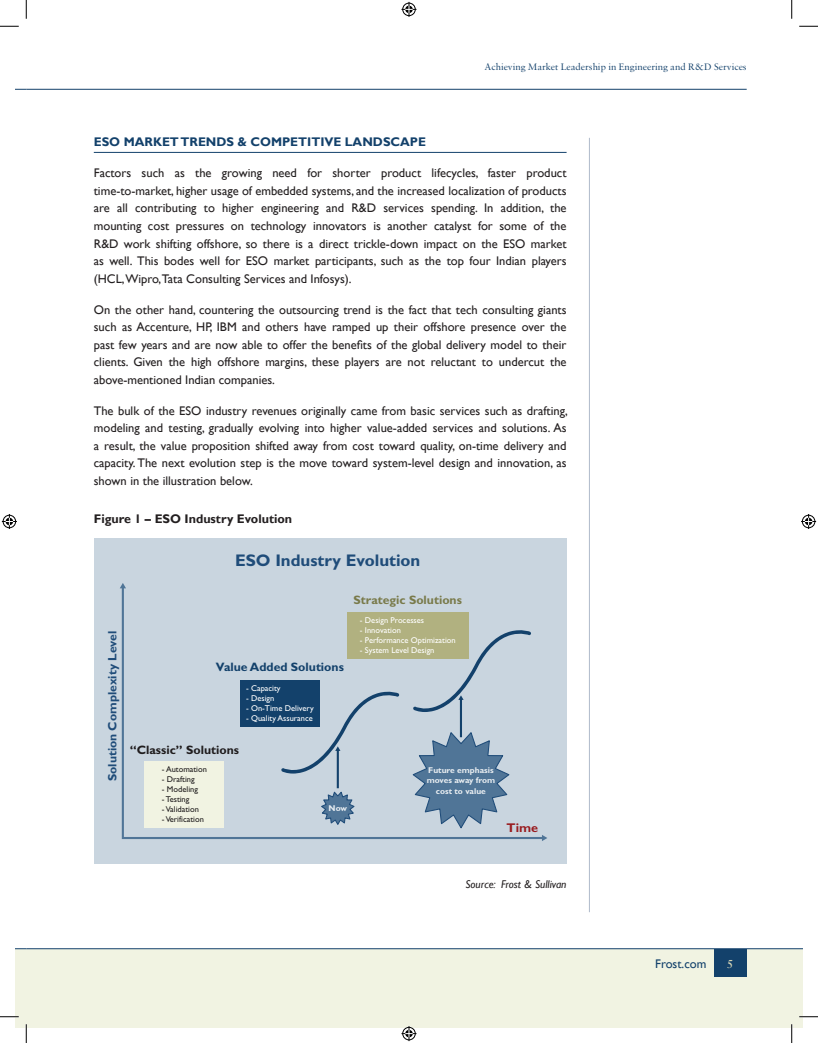
<style>
.page{position:relative;width:818px;height:1043px;background:#fff}
.page>*{position:absolute;margin:0;border:0;box-sizing:border-box;transform-origin:0 0}
.t1{font:700 16.88px "Gill Sans";color:#1f4c79}
.t2{font:700 12.62px "Gill Sans";color:#991c20}
.t3{font:12.5px/17.5px "Gill Sans";color:#231f20;text-align:justify}
.t4{font:700 12.5px "Gill Sans";color:#13416b}
.t5{font:700 12.5px "Gill Sans";color:#231f20}
.t6{font:12.5px "Gill Sans";color:#13416b}
.t7{font:600 12.5px "Sabon MT Pro";color:#d6d5b6}
.t8{font:700 12.25px "Gill Sans";color:#13416b}
.t9{font:700 12.25px "Gill Sans";color:#201d1e}
.t10{font:700 12.25px "Gill Sans";color:#797a4a}
.t11{font:700 12.12px "Gill Sans";color:#1f4c79}
.t12{font:italic 11.25px "Gill Sans";color:#231f20}
.t13{font:10px "Sabon MT Pro";color:#13416b}
.t14{font:8.38px "Gill Sans";color:#fff}
.t15{font:8.38px "Gill Sans";color:#201d1e}
.t16{font:700 8.38px/10.1px "Gill Sans";color:#e8edf1;text-align:center}
</style>
<div class="page">
<div style="left:15px;top:949px;width:11px;height:79px;background:#f1f3e2"></div>
<div style="left:26px;top:949px;width:776px;height:79px;background:#f1f3e2"></div>
<hr style="left:26px;top:948px;width:776px;height:1px;background:#13416b">
<hr style="left:26px;top:89px;width:720px;height:1px;background:#13416b">
<div style="left:713px;top:949px;width:33px;height:28px;background:#13416b"></div>
<hr style="left:589px;top:138px;width:1px;height:774px;background:#b0bacb">
<hr style="left:94px;top:152px;width:472px;height:1px;background:#13416b">
<div style="left:94px;top:538px;width:472px;height:326px;background:#c9d5df"></div>
<svg style="left:120px;top:583px;width:427px;height:258px"></svg>
<svg style="left:281px;top:690px;width:118px;height:136px"></svg>
<svg style="left:411px;top:628px;width:120px;height:202px"></svg>
<svg style="left:0;top:25px;width:19px;height:2px"></svg>
<svg style="left:799px;top:25px;width:19px;height:2px"></svg>
<svg style="left:0;top:1016px;width:19px;height:1px"></svg>
<svg style="left:799px;top:1015px;width:19px;height:2px"></svg>
<svg style="left:25px;top:0;width:2px;height:19px"></svg>
<svg style="left:25px;top:1024px;width:2px;height:18px"></svg>
<svg style="left:791px;top:0;width:1px;height:19px"></svg>
<svg style="left:791px;top:1024px;width:1px;height:18px"></svg>
<svg style="left:401px;top:2px;width:15px;height:15px"></svg>
<svg style="left:401px;top:1026px;width:15px;height:15px"></svg>
<svg style="left:2px;top:514px;width:15px;height:15px"></svg>
<svg style="left:801px;top:514px;width:15px;height:15px"></svg>
<p class="t13" style="left:484px;top:60px;width:263px">Achieving Market Leadership in Engineering and R&amp;D Services</p>
<p class="t4" style="left:94px;top:135px;width:334px">ESO MARKET TRENDS &amp; COMPETITIVE LANDSCAPE</p>
<p class="t3" style="left:94px;top:165px;width:474px">Factors such as the growing need for shorter product lifecycles, faster product time-to-market, higher usage of embedded systems, and the increased localization of products are all contributing to higher engineering and R&amp;D services spending. In addition, the mounting cost pressures on technology innovators is another catalyst for some of the R&amp;D work shifting offshore, so there is a direct trickle-down impact on the ESO market as well. This bodes well for ESO market participants, such as the top four Indian players (HCL,Wipro,Tata Consulting Services and Infosys).</p>
<p class="t3" style="left:94px;top:301px;width:474px">On the other hand, countering the outsourcing trend is the fact that tech consulting giants such as Accenture, HP, IBM and others have ramped up their offshore presence over the past few years and are now able to offer the benefits of the global delivery model to their clients. Given the high offshore margins, these players are not reluctant to undercut the above-mentioned Indian companies.</p>
<p class="t3" style="left:94px;top:402px;width:475px">The bulk of the ESO industry revenues originally came from basic services such as drafting, modeling and testing, gradually evolving into higher value-added services and solutions. As a result, the value proposition shifted away from cost toward quality, on-time delivery and capacity. The next evolution step is the move toward system-level design and innovation, as shown in the illustration below.</p>
<p class="t5" style="left:94px;top:511px;width:200px">Figure 1 – ESO Industry Evolution</p>
<h1 class="t1" style="left:235px;top:550px;width:187px">ESO Industry Evolution</h1>
<p class="t11" style="left:105px;top:781px;width:152px;rotate:-90deg">Solution Complexity Level</p>
<p class="t10" style="left:353px;top:593px;width:110px">Strategic Solutions</p>
<p class="t8" style="left:216px;top:659px;width:129px">Value Added Solutions</p>
<p class="t14" style="left:246px;top:683px;width:36px">- Capacity</p>
<p class="t14" style="left:246px;top:693px;width:30px">- Design</p>
<p class="t14" style="left:246px;top:703px;width:69px">- On-Time Delivery</p>
<p class="t14" style="left:246px;top:713px;width:68px">- Quality Assurance</p>
<p class="t9" style="left:130px;top:743px;width:111px">“Classic” Solutions</p>
<p class="t15" style="left:162px;top:764px;width:47px">- Automation</p>
<p class="t15" style="left:162px;top:774px;width:34px">- Drafting</p>
<p class="t15" style="left:162px;top:784px;width:38px">- Modeling</p>
<p class="t15" style="left:162px;top:794px;width:29px">- Testing</p>
<p class="t15" style="left:162px;top:804px;width:39px">- Validation</p>
<p class="t15" style="left:162px;top:814px;width:44px">- Verification</p>
<p class="t16" style="left:328px;top:802px;width:20px">Now</p>
<p class="t14" style="left:360px;top:615px;width:66px">- Design Processes</p>
<p class="t14" style="left:360px;top:625px;width:43px">- Innovation</p>
<p class="t14" style="left:360px;top:635px;width:97px">- Performance Optimization</p>
<p class="t14" style="left:360px;top:645px;width:76px">- System Level Design</p>
<p class="t16" style="left:427px;top:765px;width:70px">Future emphasis moves away from cost to value</p>
<p class="t2" style="left:506px;top:820px;width:33px">Time</p>
<p class="t12" style="left:465px;top:877px;width:103px">Source: Frost &amp; Sullivan</p>
<p class="t6" style="left:655px;top:956px;width:53px">Frost.com</p>
<p class="t7" style="left:727px;top:956px;width:7px">5</p>
</div>
